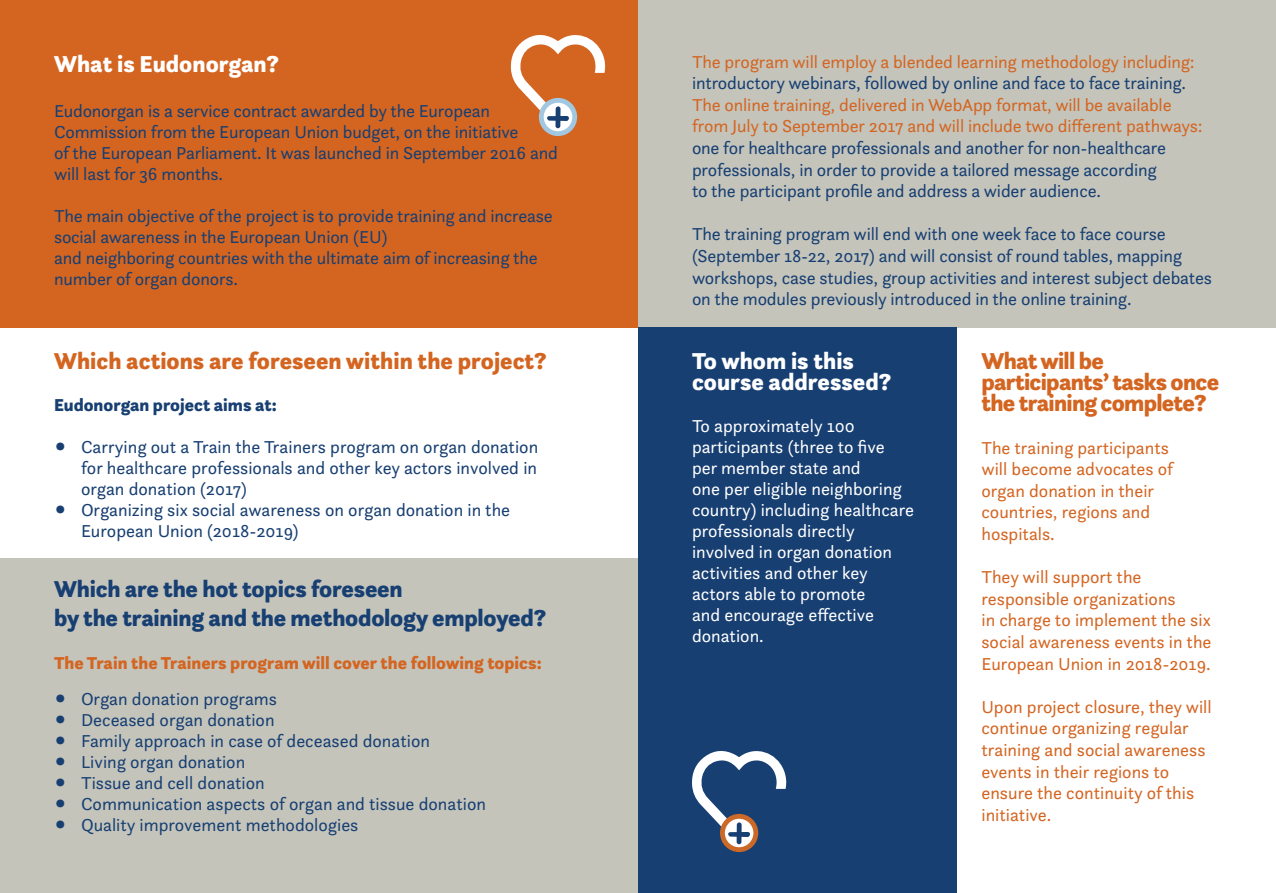
<style>
.page{position:relative;width:1276px;height:893px;background:#fff}
.page>*{position:absolute;margin:0;border:0;box-sizing:border-box;transform-origin:0 0}
.t1{font:900 24px/28.8px "Questa Sans";letter-spacing:-.01em;color:#173f72}
.t2{font:900 24px/21px "Questa Sans";letter-spacing:-.03em;color:#d46521}
.t3{font:900 24px/21px "Questa Sans";color:#fff}
.t4{font:900 24px "Questa Sans";color:#d46521}
.t5{font:18px/21px "Questa Sans";letter-spacing:-.01em;color:#173f72}
.t6{font:18px/21.6px "Questa Sans";color:#d46521}
.t7{font:18px/21px "Questa Sans";color:#fff}
.t8{font:900 18px "Questa Sans";color:#d46521}
.t9{font:900 18px "Questa Sans";color:#173f72}
.s1{font-size:28.5px}
.s2{color:#173f72}
</style>
<div class="page">
<div style="left:638px;top:0;width:638px;height:327px;background:#c4c4bb"></div>
<div style="left:638px;top:327px;width:319px;height:566px;background:#173f72"></div>
<div style="left:0;top:558px;width:638px;height:335px;background:#c4c4bb"></div>
<div style="left:0;top:0;width:638px;height:327px;background:#d46521"></div>
<svg style="left:510px;top:35px;width:96px;height:101px"></svg>
<div style="left:555px;top:106px;width:5px;height:22px;background:#173f72;border-radius:2px"></div>
<div style="left:547px;top:116px;width:22px;height:5px;background:#173f72;border-radius:2px"></div>
<svg style="left:692px;top:751px;width:95px;height:101px"></svg>
<div style="left:736px;top:822px;width:5px;height:22px;background:#173f72;border-radius:2px"></div>
<div style="left:728px;top:832px;width:22px;height:5px;background:#173f72;border-radius:2px"></div>
<p class="t3" style="left:54px;top:53px;width:226px">What is Eudonorgan?</p>
<p class="t5" style="left:54px;top:100px;width:505px">Eudonorgan is a service contract awarded by the European Commission from the European Union budget, on the initiative<br>of the European Parliament. It was launched in September 2016 and will last for 36 months.</p>
<p class="t5" style="left:54px;top:205px;width:500px">The main objective of the project is to provide training and increase social awareness in the European Union (EU)<br>and neighboring countries with the ultimate aim of increasing the number of organ donors.</p>
<p class="t4" style="left:54px;top:345px;width:494px">Which actions are foreseen within the project?</p>
<p class="t9" style="left:54px;top:393px;width:224px">Eudonorgan project aims at:</p>
<p class="t5" style="left:81px;top:436px;width:459px;text-align:justify;text-indent:-27px"><span class="s1">•</span> Carrying out a Train the Trainers program on organ donation for healthcare professionals and other key actors involved in organ donation (2017)</p>
<p class="t5" style="left:81px;top:499px;width:431px;text-indent:-27px"><span class="s1">•</span> Organizing six social awareness on organ donation in the<br>European Union (2018-2019)</p>
<p class="t1" style="left:54px;top:574px;width:494px">Which are the hot topics foreseen<br>by the training and the methodology employed?</p>
<p class="t8" style="left:54px;top:651px;width:489px">The Train the Trainers program will cover the following topics:</p>
<p class="t5" style="left:54px;top:688px;width:225px"><span class="s1">•</span> Organ donation programs</p>
<p class="t5" style="left:54px;top:709px;width:222px"><span class="s1">•</span> Deceased organ donation</p>
<p class="t5" style="left:54px;top:730px;width:377px"><span class="s1">•</span> Family approach in case of deceased donation</p>
<p class="t5" style="left:54px;top:751px;width:193px"><span class="s1">•</span> Living organ donation</p>
<p class="t5" style="left:54px;top:772px;width:212px"><span class="s1">•</span> Tissue and cell donation</p>
<p class="t5" style="left:54px;top:793px;width:433px"><span class="s1">•</span> Communication aspects of organ and tissue donation</p>
<p class="t5" style="left:54px;top:814px;width:306px"><span class="s1">•</span> Quality improvement methodologies</p>
<p class="t6" style="left:692px;top:50px;width:512px">The program will employ a blended learning methodology including: <span class="s2">introductory webinars, followed by online and face to face training.<br></span>The online training, delivered in WebApp format, will be available from July to September 2017 and will include two different pathways:</p>
<p class="t5" style="left:692px;top:137px;width:476px;line-height:21.6px">one for healthcare professionals and another for non-healthcare professionals, in order to provide a tailored message according to the participant profile and address a wider audience.</p>
<p class="t5" style="left:692px;top:223px;width:521px;line-height:21.6px">The training program will end with one week face to face course (September 18-22, 2017) and will consist of round tables, mapping workshops, case studies, group activities and interest subject debates on the modules previously introduced in the online training.</p>
<p class="t3" style="left:692px;top:350px;width:201px">To whom is this course addressed?</p>
<p class="t7" style="left:692px;top:415px;width:224px">To approximately 100 participants (three to five per member state and<br>one per eligible neighboring country) including healthcare professionals directly involved in organ donation activities and other key actors able to promote<br>and encourage effective donation.</p>
<p class="t2" style="left:981px;top:350px;width:239px">What will be participants’ tasks once the training complete?</p>
<p class="t6" style="left:981px;top:436px;width:193px">The training participants will become advocates of organ donation in their countries, regions and hospitals.</p>
<p class="t6" style="left:981px;top:566px;width:232px">They will support the responsible organizations<br>in charge to implement the six social awareness events in the<br>European Union in 2018-2019.</p>
<p class="t6" style="left:981px;top:695px;width:232px">Upon project closure, they will continue organizing regular training and social awareness events in their regions to ensure the continuity of this initiative.</p>
</div>
